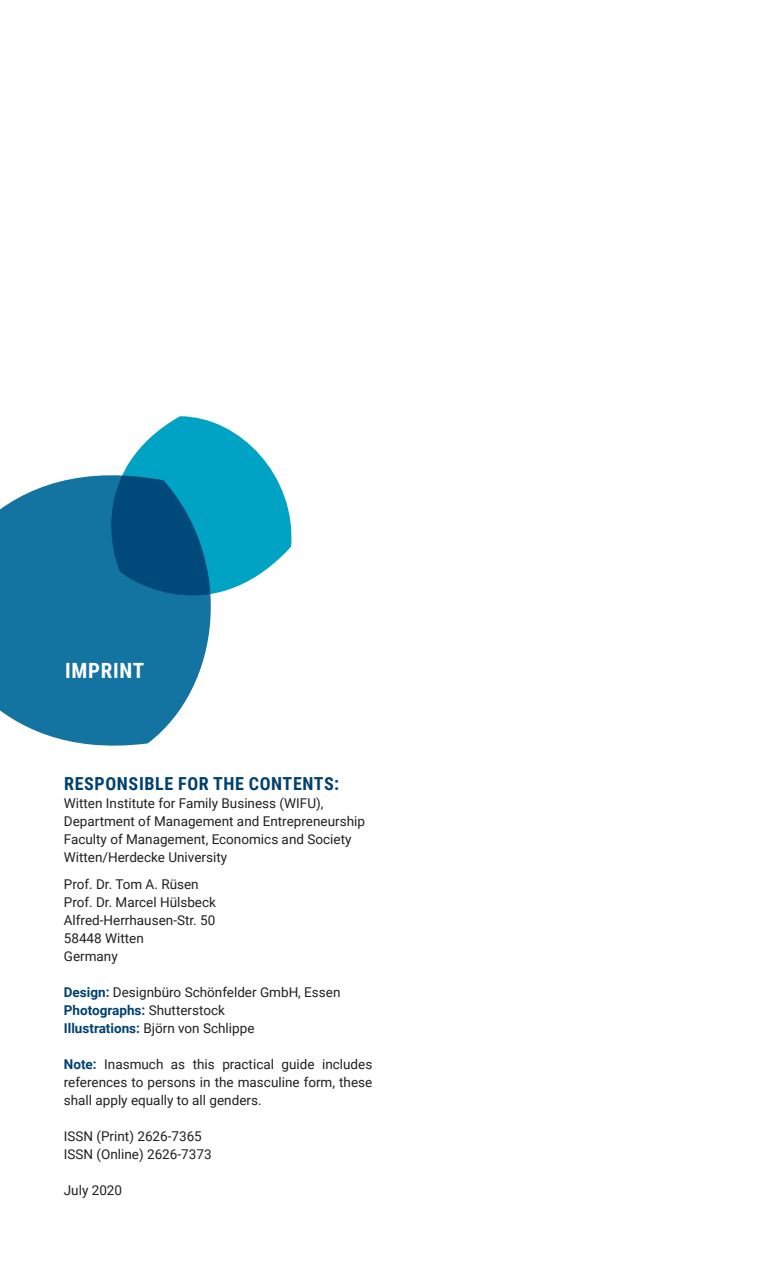
<style>
.page{position:relative;width:766px;height:1263px;background:#fff}
.page>*{position:absolute;margin:0;border:0;box-sizing:border-box;transform-origin:0 0}
.t1{font:700 21px "Roboto Condensed";letter-spacing:.035em;color:#fff}
.t2{font:700 18px "Roboto Condensed";letter-spacing:.035em;color:#01416f}
.t3{font:13.5px/18px "Roboto";color:#231f20}
.s1{font-weight:700;color:#01416f}
</style>
<div class="page">
<svg style="left:0;top:476px;width:210px;height:270px;background:#3285ad"></svg>
<svg style="left:89px;top:416px;width:203px;height:215px"></svg>
<h1 class="t1" style="left:65px;top:656px;width:81px">IMPRINT</h1>
<h2 class="t2" style="left:64px;top:770px;width:276px">RESPONSIBLE FOR THE CONTENTS:</h2>
<p class="t3" style="left:64px;top:793px;width:302px">Witten Institute for Family Business (WIFU), Department of Management and Entrepreneurship Faculty of Management, Economics and Society Witten/Herdecke University</p>
<p class="t3" style="left:64px;top:874px;width:154px">Prof. Dr. Tom A. Rüsen<br>Prof. Dr. Marcel Hülsbeck<br>Alfred-Herrhausen-Str. 50<br>58448 Witten<br>Germany</p>
<p class="t3" style="left:64px;top:982px;width:278px"><span class="s1">Design:</span> Designbüro Schönfelder GmbH, Essen<br><span class="s1">Photographs:</span> Shutterstock<br><span class="s1">Illustrations:</span> Björn von Schlippe</p>
<p class="t3" style="left:64px;top:1054px;width:310px;text-align:justify"><span class="s1">Note:</span> Inasmuch as this practical guide includes references to persons in the masculine form, these shall apply equally to all genders.</p>
<p class="t3" style="left:64px;top:1126px;width:149px">ISSN (Print) 2626-7365<br>ISSN (Online) 2626-7373</p>
<p class="t3" style="left:64px;top:1180px;width:60px">July 2020</p>
</div>
